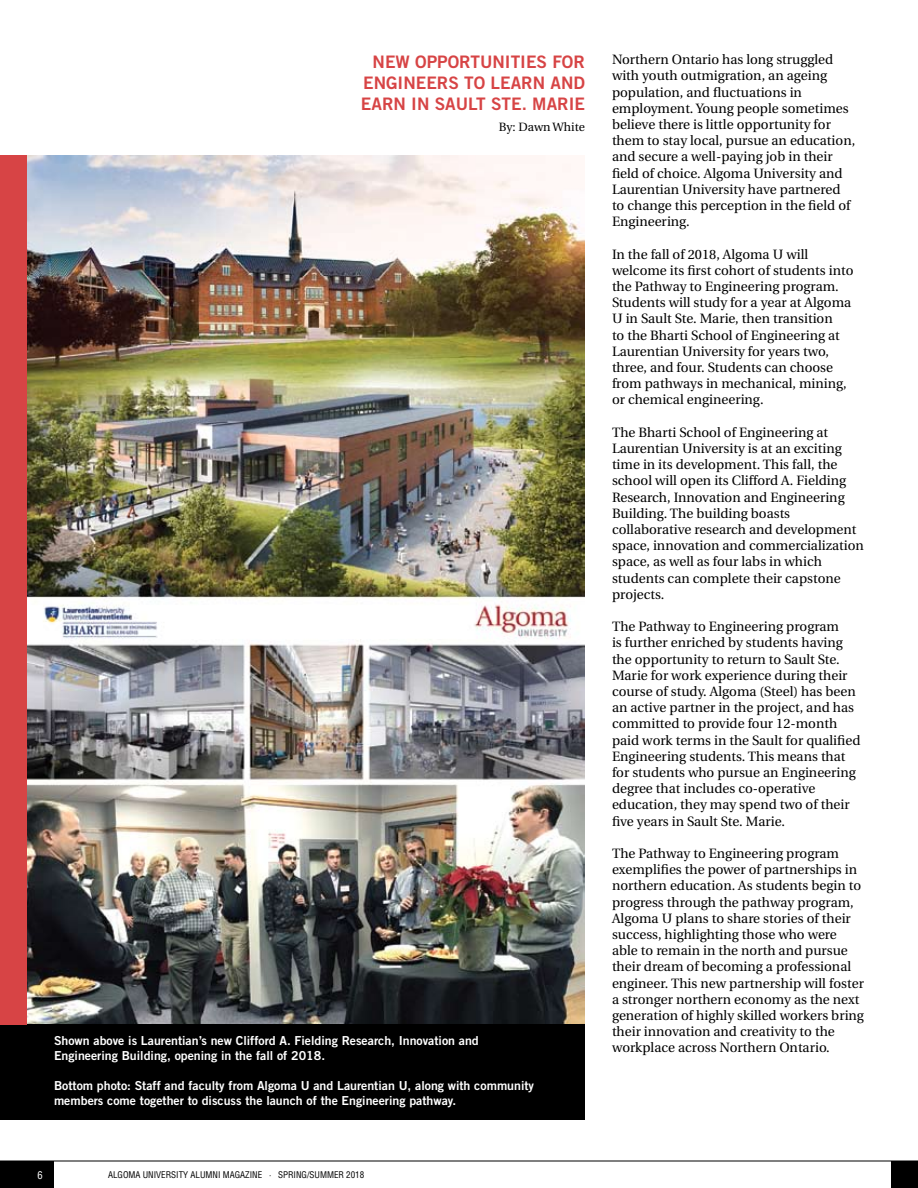
<style>
.page{position:relative;width:918px;height:1188px;background:#fff}
.page>*{position:absolute;margin:0;border:0;box-sizing:border-box;transform-origin:0 0}
.t1{font:17.25px/21px "Trade Gothic Bold Two";color:#d74445;text-align:justify}
.t2{font:13.5px/16.2px "Utopia";color:#000}
.t3{font:12.3px/14.9px "Trade Gothic Bold Two";color:#fff}
.t4{font:12px "Utopia";color:#000}
.t5{font:condensed 10.5px "Helvetica";color:#fff}
.t6{font:condensed 9px "Helvetica";color:#000}
</style>
<div class="page">
<div style="left:891px;top:1161px;width:27px;height:27px;background:#000"></div>
<div style="left:0;top:1161px;width:54px;height:27px;background:#000"></div>
<hr style="left:0;top:1161px;width:918px;height:1px;background:#000">
<img style="left:27px;top:155px;width:558px;height:870px">
<div style="left:0;top:1025px;width:585px;height:95px;background:#000"></div>
<div style="left:0;top:155px;width:27px;height:870px;background:#d74445"></div>
<p class="t1" style="left:361px;top:51px;width:226px;text-indent:12px">NEW OPPORTUNITIES FOR ENGINEERS TO LEARN AND EARN IN SAULT STE. MARIE</p>
<p class="t4" style="left:499px;top:120px;width:88px">By: Dawn White</p>
<p class="t3" style="left:54px;top:1033px;width:426px">Shown above is Laurentian’s new Clifford A. Fielding Research, Innovation and<br>Engineering Building, opening in the fall of 2018.</p>
<p class="t3" style="left:54px;top:1078px;width:482px">Bottom photo: Staff and faculty from Algoma U and Laurentian U, along with community members come together to discuss the launch of the Engineering pathway.</p>
<p class="t5" style="left:37px;top:1169px;width:7px">6</p>
<p class="t6" style="left:108px;top:1169px;width:258px">ALGOMA UNIVERSITY ALUMNI MAGAZINE · SPRING/SUMMER 2018</p>
<p class="t2" style="left:612px;top:52px;width:245px">Northern Ontario has long struggled with youth outmigration, an ageing population, and fluctuations in employment. Young people sometimes believe there is little opportunity for them to stay local, pursue an education, and secure a well-paying job in their field of choice. Algoma University and Laurentian University have partnered to change this perception in the field of Engineering.</p>
<p class="t2" style="left:612px;top:246px;width:243px">In the fall of 2018, Algoma U will welcome its first cohort of students into the Pathway to Engineering program.<br>Students will study for a year at Algoma U in Sault Ste. Marie, then transition<br>to the Bharti School of Engineering at Laurentian University for years two, three, and four. Students can choose from pathways in mechanical, mining, or chemical engineering.</p>
<p class="t2" style="left:612px;top:424px;width:253px">The Bharti School of Engineering at Laurentian University is at an exciting time in its development. This fall, the school will open its Clifford A. Fielding Research, Innovation and Engineering Building. The building boasts collaborative research and development space, innovation and commercialization space, as well as four labs in which students can complete their capstone projects.</p>
<p class="t2" style="left:612px;top:619px;width:250px">The Pathway to Engineering program<br>is further enriched by students having the opportunity to return to Sault Ste.<br>Marie for work experience during their course of study. Algoma (Steel) has been an active partner in the project, and has committed to provide four 12-month paid work terms in the Sault for qualified Engineering students. This means that for students who pursue an Engineering degree that includes co-operative education, they may spend two of their five years in Sault Ste. Marie.</p>
<p class="t2" style="left:612px;top:846px;width:254px">The Pathway to Engineering program exemplifies the power of partnerships in northern education. As students begin to progress through the pathway program, Algoma U plans to share stories of their success, highlighting those who were able to remain in the north and pursue their dream of becoming a professional engineer. This new partnership will foster a stronger northern economy as the next generation of highly skilled workers bring their innovation and creativity to the workplace across Northern Ontario.</p>
</div>
